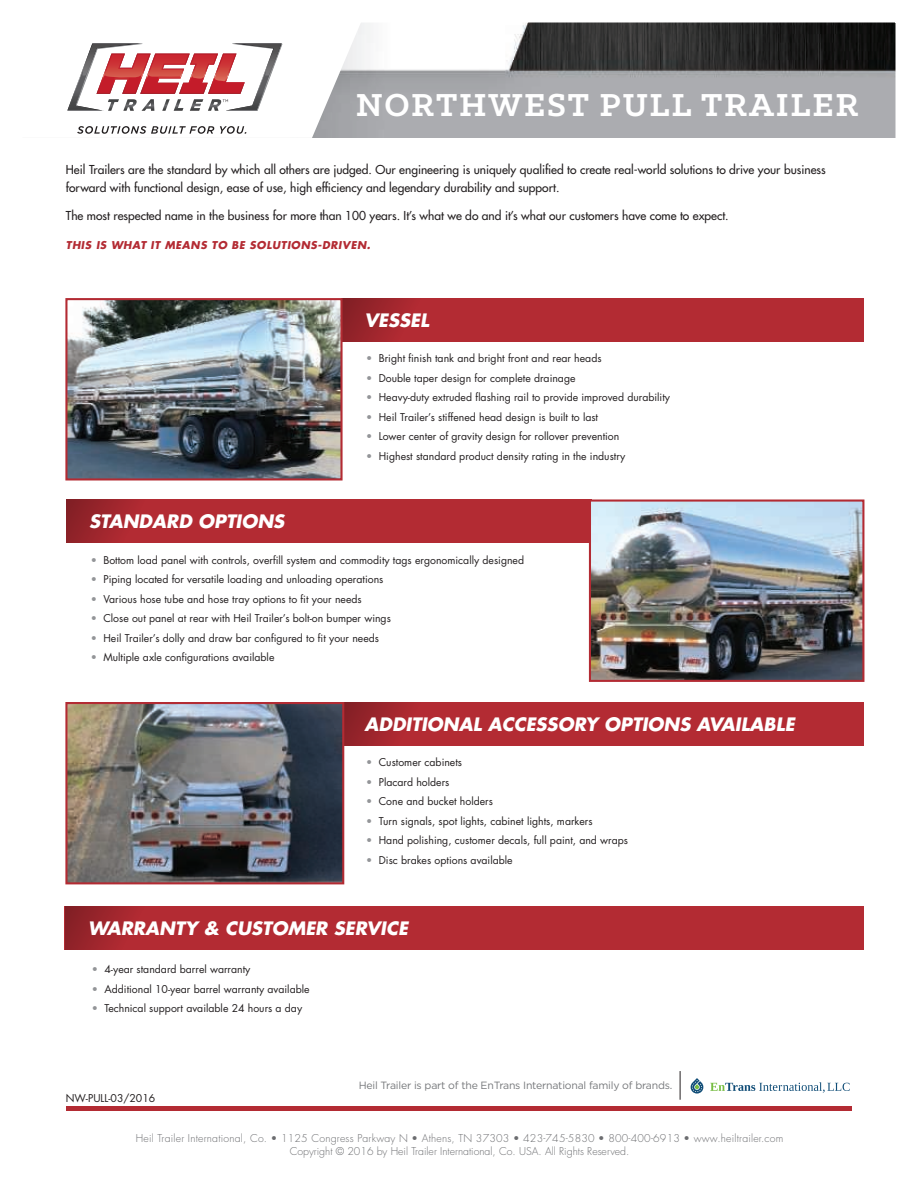
<style>
.page{position:relative;width:918px;height:1188px;background:#fff}
.page>*{position:absolute;margin:0;border:0;box-sizing:border-box;transform-origin:0 0}
.t1{font:700 36px "Klinic Slab";letter-spacing:.05em;color:#fff}
.t2{font:italic 700 18px "Futura";color:#fff}
.t3{font:12px/18px "Futura";color:#231f20}
.t4{font:10.5px "Futura";color:#231f20}
.t5{font:300 10.5px/12.6px "Futura";letter-spacing:.02em;color:#6c6d70;text-align:center}
.t6{font:10.5px "Gotham";letter-spacing:-.02em;color:#76787b}
.t7{font:italic 700 10.5px "Futura";letter-spacing:.05em;color:#b32b33}
.s1{color:#939598}
</style>
<div class="page">
<img style="left:376px;top:23px;width:519px;height:114px">
<svg style="left:92px;top:23px;width:284px;height:115px"></svg>
<hr style="left:66px;top:1106px;width:786px;height:4px;background:#b32b33">
<svg style="left:220px;top:126px;width:26px;height:8px"></svg>
<svg style="left:77px;top:126px;width:137px;height:8px"></svg>
<svg style="left:67px;top:44px;width:215px;height:67px"></svg>
<svg style="left:710px;top:1082px;width:140px;height:11px"></svg>
<svg style="left:690px;top:1078px;width:14px;height:16px"></svg>
<svg style="left:680px;top:1071px;width:1px;height:29px"></svg>
<div style="left:341px;top:298px;width:523px;height:43px;background:#b32b33"></div>
<div style="left:341px;top:298px;width:145px;height:43px;background:linear-gradient(to right,#922329,#be2e36)"></div>
<div style="left:341px;top:702px;width:523px;height:43px;background:#b32b33"></div>
<div style="left:341px;top:702px;width:145px;height:43px;background:linear-gradient(to right,#922329,#be2e36)"></div>
<div style="left:65px;top:906px;width:799px;height:43px;background:#b32b33"></div>
<div style="left:65px;top:906px;width:144px;height:44px;background:linear-gradient(to right,#922329,#be2e36)"></div>
<div style="left:66px;top:500px;width:525px;height:43px;background:#b32b33"></div>
<div style="left:66px;top:500px;width:144px;height:43px;background:linear-gradient(to right,#922329,#be2e36)"></div>
<img style="left:68px;top:301px;width:272px;height:177px">
<div style="left:65px;top:298px;width:278px;height:183px;border:2px solid #b32b33"></div>
<img style="left:68px;top:705px;width:273px;height:176px">
<div style="left:65px;top:702px;width:279px;height:182px;border:2px solid #b32b33"></div>
<img style="left:592px;top:502px;width:269px;height:177px">
<div style="left:589px;top:499px;width:275px;height:183px;border:2px solid #b32b33"></div>
<h1 class="t1" style="left:356px;top:81px;width:504px">NORTHWEST PULL TRAILER</h1>
<p class="t3" style="left:66px;top:160px;width:761px">Heil Trailers are the standard by which all others are judged. Our engineering is uniquely qualified to create real-world solutions to drive your business forward with functional design, ease of use, high efficiency and legendary durability and support.</p>
<p class="t3" style="left:66px;top:207px;width:664px">The most respected name in the business for more than 100 years. It’s what we do and it’s what our customers have come to expect.</p>
<p class="t7" style="left:66px;top:238px;width:306px">THIS IS WHAT IT MEANS TO BE SOLUTIONS-DRIVEN.</p>
<h2 class="t2" style="left:364px;top:308px;width:66px">VESSEL</h2>
<h2 class="t2" style="left:89px;top:510px;width:197px">STANDARD OPTIONS</h2>
<p class="t4" style="left:366px;top:352px;width:237px"><span class="s1">•</span> Bright finish tank and bright front and rear heads</p>
<p class="t4" style="left:366px;top:371px;width:211px"><span class="s1">•</span> Double taper design for complete drainage</p>
<p class="t4" style="left:366px;top:391px;width:305px"><span class="s1">•</span> Heavy-duty extruded flashing rail to provide improved durability</p>
<p class="t4" style="left:366px;top:410px;width:234px"><span class="s1">•</span> Heil Trailer’s stiffened head design is built to last</p>
<p class="t4" style="left:366px;top:430px;width:255px"><span class="s1">•</span> Lower center of gravity design for rollover prevention</p>
<p class="t4" style="left:366px;top:449px;width:261px"><span class="s1">•</span> Highest standard product density rating in the industry</p>
<p class="t4" style="left:91px;top:553px;width:435px"><span class="s1">•</span> Bottom load panel with controls, overfill system and commodity tags ergonomically designed</p>
<p class="t4" style="left:91px;top:573px;width:294px"><span class="s1">•</span> Piping located for versatile loading and unloading operations</p>
<p class="t4" style="left:91px;top:592px;width:273px"><span class="s1">•</span> Various hose tube and hose tray options to fit your needs</p>
<p class="t4" style="left:91px;top:612px;width:302px"><span class="s1">•</span> Close out panel at rear with Heil Trailer’s bolt-on bumper wings</p>
<p class="t4" style="left:91px;top:631px;width:290px"><span class="s1">•</span> Heil Trailer’s dolly and draw bar configured to fit your needs</p>
<p class="t4" style="left:91px;top:651px;width:185px"><span class="s1">•</span> Multiple axle configurations available</p>
<h2 class="t2" style="left:364px;top:712px;width:432px">ADDITIONAL ACCESSORY OPTIONS AVAILABLE</h2>
<p class="t4" style="left:366px;top:756px;width:98px"><span class="s1">•</span> Customer cabinets</p>
<p class="t4" style="left:366px;top:775px;width:85px"><span class="s1">•</span> Placard holders</p>
<p class="t4" style="left:366px;top:795px;width:128px"><span class="s1">•</span> Cone and bucket holders</p>
<p class="t4" style="left:366px;top:814px;width:228px"><span class="s1">•</span> Turn signals, spot lights, cabinet lights, markers</p>
<p class="t4" style="left:366px;top:834px;width:263px"><span class="s1">•</span> Hand polishing, customer decals, full paint, and wraps</p>
<p class="t4" style="left:366px;top:853px;width:148px"><span class="s1">•</span> Disc brakes options available</p>
<h2 class="t2" style="left:88px;top:916px;width:321px">WARRANTY &amp; CUSTOMER SERVICE</h2>
<p class="t4" style="left:92px;top:963px;width:160px"><span class="s1">•</span> 4-year standard barrel warranty</p>
<p class="t4" style="left:92px;top:982px;width:219px"><span class="s1">•</span> Additional 10-year barrel warranty available</p>
<p class="t4" style="left:92px;top:1002px;width:212px"><span class="s1">•</span> Technical support available 24 hours a day</p>
<p class="t4" style="left:66px;top:1091px;width:91px">NW-PULL-03/2016</p>
<p class="t6" style="left:359px;top:1080px;width:315px">Heil Trailer is part of the EnTrans International family of brands.</p>
<p class="t5" style="left:136px;top:1132px;width:649px">Heil Trailer International, Co. • 1125 Congress Parkway N • Athens, TN 37303 • 423-745-5830 • 800-400-6913 • www.heiltrailer.com<br>Copyright © 2016 by Heil Trailer International, Co. USA. All Rights Reserved.</p>
</div>
